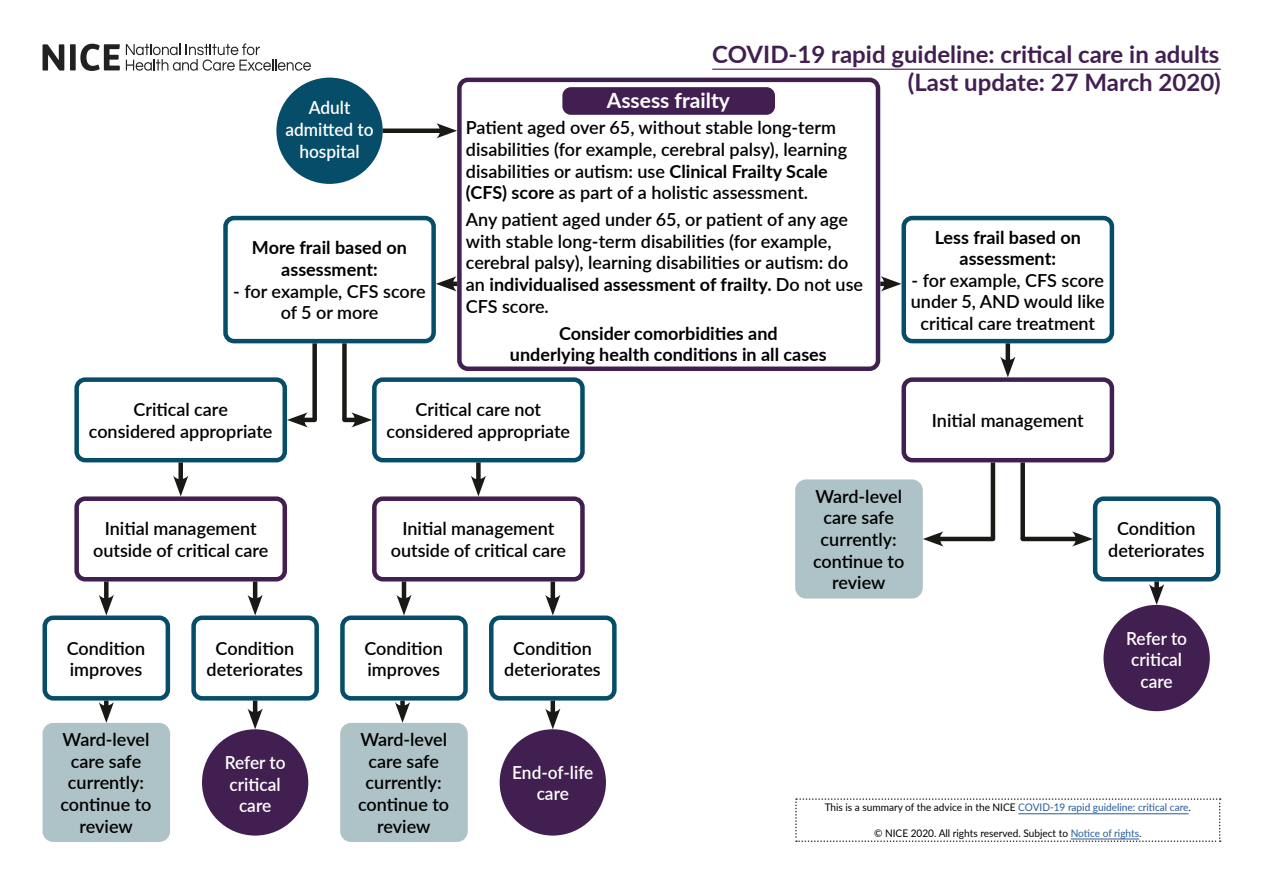
<style>
.page{position:relative;width:1263px;height:893px;background:#fff}
.page>*{position:absolute;margin:0;border:0;box-sizing:border-box;transform-origin:0 0}
.t1{font:700 24px "Lato";color:#421f51}
.t2{font:700 21px "Lato";color:#fff}
.t3{font:600 18px/21.6px "Lato";color:#000;text-align:center}
.t4{font:700 18px/21.6px "Lato";color:#000;text-align:center}
.t5{font:600 18px/21.6px "Lato";color:#fff;text-align:center;scale:.96 1}
.t6{font:10.5px "Lato";color:#000;scale:.96 1}
.s1{font-weight:700}
.s2{color:#275b9b}
</style>
<div class="page">
<svg style="left:795px;top:798px;width:426px;height:44px"></svg>
<hr style="left:1071px;top:839px;width:68px;height:1px;background:#275b9b">
<div style="left:223px;top:216px;width:213px;height:127px;border:4px solid #054d69;border-radius:9px"></div>
<div style="left:342px;top:343px;width:5px;height:77px;background:#1b1916"></div>
<div style="left:312px;top:343px;width:5px;height:77px;background:#1b1916"></div>
<div style="left:1093px;top:496px;width:127px;height:85px;border:4px solid #054d69;border-radius:9px"></div>
<div style="left:1154px;top:581px;width:5px;height:11px;background:#1b1916"></div>
<div style="left:1020px;top:462px;width:5px;height:77px;background:#1b1916"></div>
<hr style="left:991px;top:462px;width:4px;height:77px;background:#1b1916">
<hr style="left:712px;top:69px;width:509px;height:1px;background:#421f51">
<hr style="left:1018px;top:813px;width:170px;height:1px;background:#275b9b">
<div style="left:562px;top:87px;width:213px;height:28px;background:#421f51;border-radius:9px"></div>
<svg style="left:43px;top:44px;width:21px;height:27px"></svg>
<div style="left:70px;top:44px;width:6px;height:26px;background:#212121"></div>
<svg style="left:80px;top:44px;width:40px;height:27px"></svg>
<svg style="left:126px;top:43px;width:185px;height:28px"></svg>
<div style="left:901px;top:216px;width:213px;height:127px;border:4px solid #054d69;border-radius:9px"></div>
<div style="left:901px;top:377px;width:213px;height:85px;border:4px solid #421f51;border-radius:9px"></div>
<div style="left:1005px;top:343px;width:5px;height:22px;background:#1b1916"></div>
<svg style="left:1000px;top:357px;width:15px;height:20px"></svg>
<div style="left:279px;top:80px;width:101px;height:102px;background:#054d69;border-radius:50%"></div>
<div style="left:276px;top:78px;width:107px;height:106px;border:4px solid #054d69;border-radius:50%"></div>
<div style="left:457px;top:78px;width:423px;height:293px;border:4px solid #421f51;border-radius:9px"></div>
<div style="left:383px;top:128px;width:62px;height:5px;background:#1b1916"></div>
<svg style="left:436px;top:123px;width:21px;height:15px"></svg>
<svg style="left:880px;top:276px;width:21px;height:15px"></svg>
<svg style="left:436px;top:276px;width:21px;height:15px"></svg>
<div style="left:74px;top:377px;width:213px;height:85px;border:4px solid #054d69;border-radius:9px"></div>
<div style="left:74px;top:496px;width:213px;height:85px;border:4px solid #421f51;border-radius:9px"></div>
<div style="left:204px;top:731px;width:102px;height:102px;background:#421f51;border-radius:50%"></div>
<div style="left:202px;top:729px;width:106px;height:107px;border:4px solid #421f51;border-radius:50%"></div>
<div style="left:43px;top:615px;width:127px;height:86px;border:4px solid #054d69;border-radius:9px"></div>
<div style="left:191px;top:615px;width:128px;height:86px;border:4px solid #054d69;border-radius:9px"></div>
<div style="left:178px;top:462px;width:5px;height:22px;background:#1b1916"></div>
<svg style="left:173px;top:476px;width:15px;height:20px"></svg>
<div style="left:104px;top:581px;width:5px;height:22px;background:#1b1916"></div>
<svg style="left:99px;top:595px;width:15px;height:20px"></svg>
<hr style="left:253px;top:581px;width:4px;height:22px;background:#1b1916">
<svg style="left:248px;top:595px;width:15px;height:20px"></svg>
<hr style="left:253px;top:701px;width:4px;height:16px;background:#1b1916">
<svg style="left:248px;top:708px;width:15px;height:21px"></svg>
<hr style="left:300px;top:418px;width:15px;height:4px;background:#1b1916">
<svg style="left:287px;top:412px;width:21px;height:15px"></svg>
<div style="left:45px;top:725px;width:123px;height:115px;background:#aec3c7;border-radius:9px"></div>
<div style="left:43px;top:723px;width:127px;height:119px;border:4px solid #aec3c7;border-radius:9px"></div>
<svg style="left:99px;top:702px;width:15px;height:21px"></svg>
<div style="left:502px;top:731px;width:102px;height:102px;background:#421f51;border-radius:50%"></div>
<div style="left:500px;top:729px;width:106px;height:107px;border:4px solid #421f51;border-radius:50%"></div>
<div style="left:372px;top:377px;width:213px;height:85px;border:4px solid #054d69;border-radius:9px"></div>
<div style="left:372px;top:496px;width:213px;height:85px;border:4px solid #421f51;border-radius:9px"></div>
<div style="left:340px;top:615px;width:128px;height:86px;border:4px solid #054d69;border-radius:9px"></div>
<div style="left:489px;top:615px;width:128px;height:86px;border:4px solid #054d69;border-radius:9px"></div>
<div style="left:476px;top:462px;width:5px;height:22px;background:#1b1916"></div>
<svg style="left:471px;top:476px;width:15px;height:20px"></svg>
<hr style="left:402px;top:581px;width:4px;height:22px;background:#1b1916">
<svg style="left:396px;top:595px;width:16px;height:20px"></svg>
<hr style="left:551px;top:581px;width:4px;height:22px;background:#1b1916">
<svg style="left:545px;top:595px;width:15px;height:20px"></svg>
<hr style="left:551px;top:701px;width:4px;height:16px;background:#1b1916">
<svg style="left:545px;top:708px;width:15px;height:21px"></svg>
<hr style="left:344px;top:418px;width:15px;height:4px;background:#1b1916">
<svg style="left:351px;top:412px;width:21px;height:15px"></svg>
<div style="left:342px;top:725px;width:123px;height:115px;background:#aec3c7;border-radius:9px"></div>
<div style="left:340px;top:723px;width:128px;height:119px;border:4px solid #aec3c7;border-radius:9px"></div>
<svg style="left:395px;top:702px;width:15px;height:21px"></svg>
<hr style="left:935px;top:537px;width:58px;height:4px;background:#1b1916">
<svg style="left:923px;top:531px;width:21px;height:16px"></svg>
<div style="left:797px;top:482px;width:123px;height:114px;background:#aec3c7;border-radius:9px"></div>
<div style="left:795px;top:479px;width:128px;height:119px;border:4px solid #aec3c7;border-radius:9px"></div>
<div style="left:1106px;top:607px;width:101px;height:102px;background:#421f51;border-radius:50%"></div>
<div style="left:1103px;top:605px;width:107px;height:106px;border:4px solid #421f51;border-radius:50%"></div>
<svg style="left:1149px;top:584px;width:15px;height:21px"></svg>
<hr style="left:1023px;top:537px;width:57px;height:4px;background:#1b1916">
<svg style="left:1072px;top:531px;width:21px;height:16px"></svg>
<p class="t5" style="left:285px;top:96px;width:93px">Adult admitted to hospital</p>
<p class="t4" style="left:252px;top:236px;width:157px">More frail based on assessment:</p>
<p class="t3" style="left:233px;top:279px;width:194px">- for example, CFS score of 5 or more</p>
<p class="t1" style="left:712px;top:36px;width:509px">COVID-19 rapid guideline: critical care in adults</p>
<p class="t2" style="left:607px;top:85px;width:125px">Assess frailty</p>
<p class="t3" style="left:466px;top:116px;width:383px;text-align:left">Patient aged over 65, without stable long-term disabilities (for example, cerebral palsy), learning disabilities or autism: use <span class="s1">Clinical Frailty Scale (CFS) score</span> as part of a holistic assessment.</p>
<p class="t3" style="left:466px;top:208px;width:399px;text-align:left">Any patient aged under 65, or patient of any age with stable long-term disabilities (for example, cerebral palsy), learning disabilities or autism: do an <span class="s1">individualised assessment of frailty.</span> Do not use CFS score.</p>
<p class="t4" style="left:510px;top:322px;width:318px">Consider comorbidities and<br>underlying health conditions in all cases</p>
<p class="t1" style="left:908px;top:65px;width:315px">(Last update: 27 March 2020)</p>
<p class="t4" style="left:935px;top:225px;width:148px">Less frail based on assessment:</p>
<p class="t3" style="left:911px;top:269px;width:195px">- for example, CFS score under 5, AND would like critical care treatment</p>
<p class="t3" style="left:89px;top:398px;width:185px">Critical care considered appropriate</p>
<p class="t3" style="left:386px;top:398px;width:185px">Critical care not considered appropriate</p>
<p class="t3" style="left:932px;top:409px;width:153px">Initial management</p>
<p class="t3" style="left:93px;top:517px;width:177px">Initial management outside of critical care</p>
<p class="t3" style="left:391px;top:517px;width:177px">Initial management outside of critical care</p>
<p class="t3" style="left:813px;top:485px;width:93px">Ward-level care safe currently: continue to review</p>
<p class="t3" style="left:1108px;top:517px;width:98px">Condition deteriorates</p>
<p class="t3" style="left:67px;top:636px;width:80px;text-align:left">Condition improves</p>
<p class="t3" style="left:207px;top:636px;width:98px">Condition deteriorates</p>
<p class="t3" style="left:364px;top:636px;width:80px;text-align:left">Condition improves</p>
<p class="t3" style="left:504px;top:636px;width:98px">Condition deteriorates</p>
<p class="t5" style="left:1126px;top:626px;width:65px">Refer to critical care</p>
<p class="t3" style="left:60px;top:728px;width:93px">Ward-level care safe currently: continue to review</p>
<p class="t5" style="left:225px;top:751px;width:65px">Refer to critical care</p>
<p class="t3" style="left:358px;top:728px;width:93px">Ward-level care safe currently: continue to review</p>
<p class="t5" style="left:512px;top:760px;width:86px">End-of-life care</p>
<p class="t6" style="left:825px;top:800px;width:383px">This is a summary of the advice in the NICE <span class="s2">COVID-19 rapid guideline: critical care</span>.</p>
<p class="t6" style="left:874px;top:825px;width:280px">© NICE 2020. All rights reserved. Subject to <span class="s2">Notice of rights</span>.</p>
</div>
